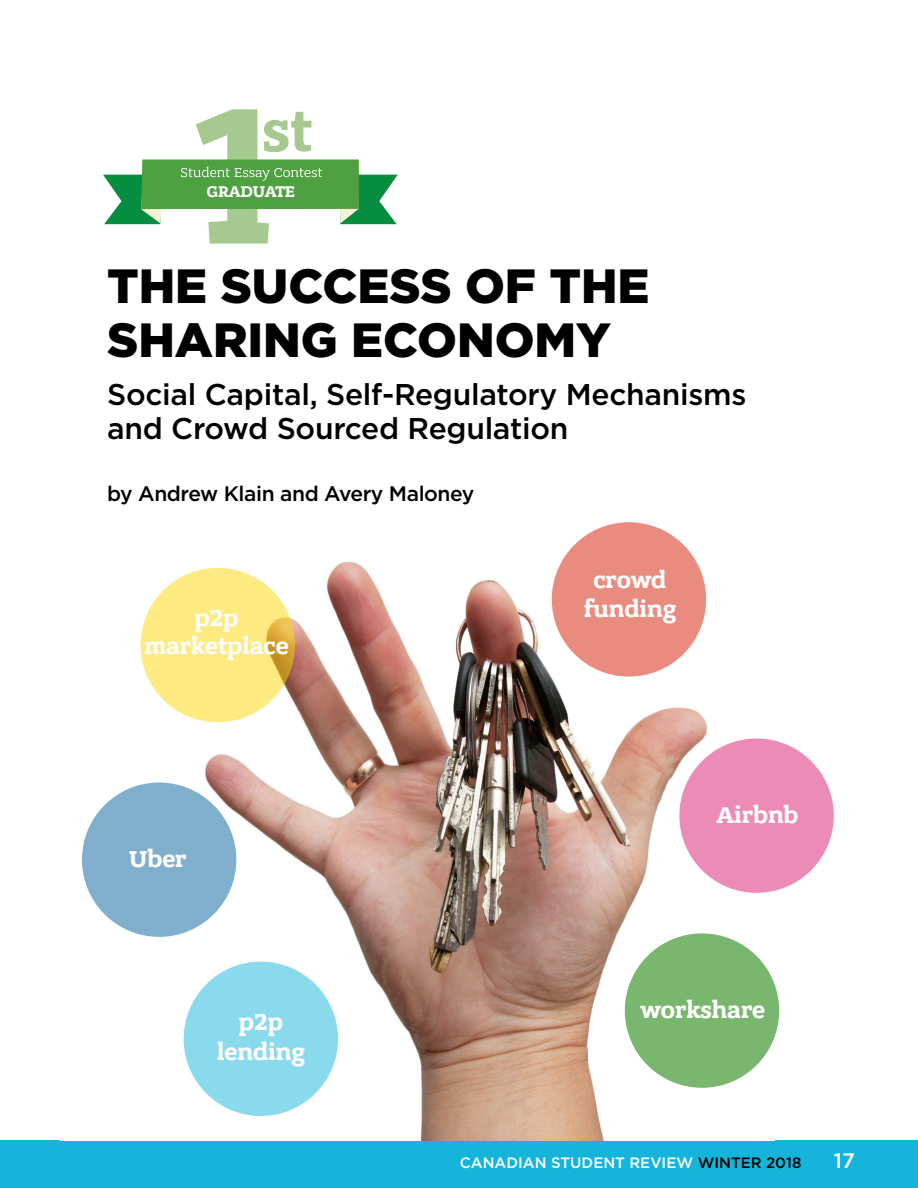
<style>
.page{position:relative;width:918px;height:1188px;background:#fff}
.page>*{position:absolute;margin:0;border:0;box-sizing:border-box;transform-origin:0 0}
.t1{font:900 48px/54px "Gotham";color:#000}
.t2{font:500 30px/34.5px "Gotham";letter-spacing:-.01em;color:#000}
.t3{font:700 24.3px/28.5px "Bandera Pro";color:#fff;text-align:center}
.t4{font:500 21px "Gotham";letter-spacing:-.02em;color:#000}
.t5{font:500 21px "Gotham";color:#fff}
.t6{font:700 16.5px "Bandera Pro";letter-spacing:-.02em;color:#fff}
.t7{font:500 15px "Gotham";color:#fff}
.s1{color:#000}
</style>
<div class="page">
<div style="left:0;top:1140px;width:918px;height:48px;background:#15b5db"></div>
<img style="left:61px;top:522px;width:713px;height:619px">
<svg style="left:103px;top:109px;width:295px;height:135px"></svg>
<div style="left:184px;top:962px;width:154px;height:154px;background:#8adaed;border-radius:50%"></div>
<svg style="left:141px;top:568px;width:154px;height:154px;background:#fae57a"></svg>
<div style="left:82px;top:783px;width:154px;height:154px;background:#80afcd;border-radius:50%"></div>
<div style="left:552px;top:522px;width:154px;height:155px;background:#ea8b7f;border-radius:50%"></div>
<div style="left:679px;top:738px;width:155px;height:155px;background:#ed8bb7;border-radius:50%"></div>
<div style="left:625px;top:933px;width:154px;height:155px;background:#79b76e;border-radius:50%"></div>
<p class="t6" style="left:207px;top:182px;width:90px">GRADUATE</p>
<h1 class="t1" style="left:107px;top:258px;width:544px">THE SUCCESS OF THE<br>SHARING ECONOMY</h1>
<p class="t2" style="left:107px;top:376px;width:641px">Social Capital, Self-Regulatory Mechanisms and Crowd Sourced Regulation</p>
<p class="t4" style="left:107px;top:479px;width:369px">by Andrew Klain and Avery Maloney</p>
<p class="t3" style="left:144px;top:604px;width:146px">p2p marketplace</p>
<p class="t3" style="left:129px;top:846px;width:59px">Uber</p>
<p class="t3" style="left:217px;top:1008px;width:89px;line-height:29.7px">p2p lending</p>
<p class="t3" style="left:584px;top:567px;width:94px">crowd funding</p>
<p class="t3" style="left:717px;top:801px;width:83px">Airbnb</p>
<p class="t3" style="left:641px;top:996px;width:126px">workshare</p>
<p class="t7" style="left:460px;top:1153px;width:343px">CANADIAN STUDENT REVIEW <span class="s1">WINTER 2018</span></p>
<p class="t5" style="left:834px;top:1147px;width:23px">17</p>
</div>
